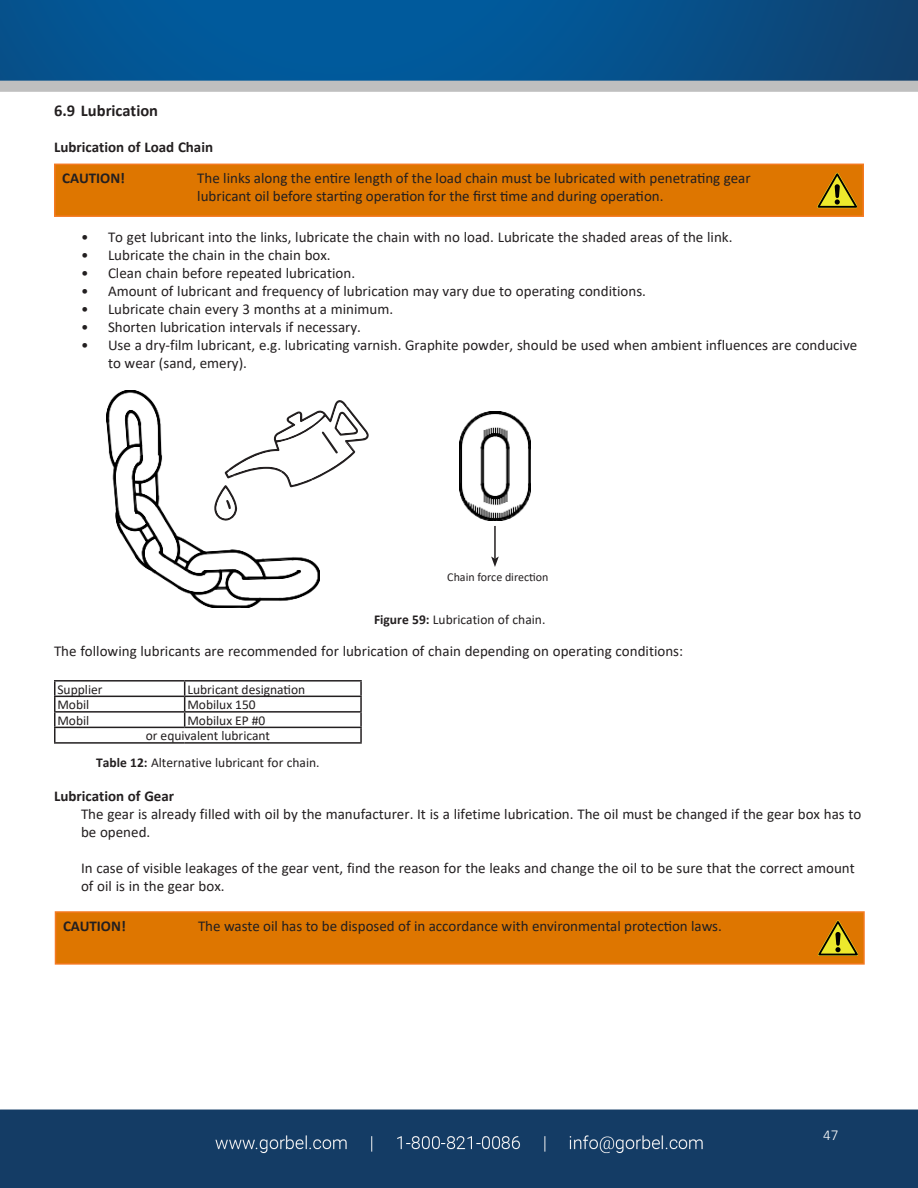
<style>
.page{position:relative;width:918px;height:1188px;background:#fff}
.page>*{position:absolute;margin:0;border:0;box-sizing:border-box;transform-origin:0 0}
.t1{font:700 16.5px "Calibri";color:#231f20}
.t2{font:15px/18px "Calibri";color:#231f20}
.t3{font:700 15px "Calibri";color:#231f20}
.t4{font:300 15px "Calibri";color:#fff}
.t5{font:13.5px "Calibri";color:#231f20}
.t6{font:12px "Calibri";color:#231f20}
.s1{font-weight:700}
</style>
<div class="page">
<img style="left:0;top:0;width:918px;height:1188px">
<hr style="left:54px;top:680px;width:131px;height:2px;background:#231f20">
<hr style="left:185px;top:680px;width:177px;height:2px;background:#231f20">
<hr style="left:54px;top:696px;width:131px;height:1px;background:#231f20">
<hr style="left:185px;top:696px;width:177px;height:1px;background:#231f20">
<hr style="left:54px;top:711px;width:131px;height:2px;background:#231f20">
<hr style="left:185px;top:711px;width:177px;height:2px;background:#231f20">
<svg style="left:184px;top:682px;width:1px;height:45px"></svg>
<hr style="left:54px;top:727px;width:131px;height:1px;background:#231f20">
<svg style="left:54px;top:682px;width:2px;height:60px"></svg>
<hr style="left:185px;top:727px;width:177px;height:1px;background:#231f20">
<svg style="left:360px;top:682px;width:2px;height:60px"></svg>
<hr style="left:54px;top:742px;width:131px;height:2px;background:#231f20">
<hr style="left:185px;top:742px;width:177px;height:2px;background:#231f20">
<img style="left:107px;top:390px;width:212px;height:218px">
<div style="left:55px;top:612px;width:810px;height:20px;background:#fff"></div>
<div style="left:55px;top:164px;width:808px;height:52px;background:#de7600"></div>
<div style="left:54px;top:164px;width:810px;height:53px;border:2px solid #f47921"></div>
<svg style="left:817px;top:173px;width:40px;height:35px"></svg>
<div style="left:56px;top:912px;width:808px;height:52px;background:#de7600"></div>
<div style="left:55px;top:911px;width:810px;height:54px;border:2px solid #f47921"></div>
<svg style="left:817px;top:920px;width:40px;height:36px"></svg>
<div style="left:54px;top:755px;width:308px;height:19px;background:#fff"></div>
<img style="left:460px;top:411px;width:70px;height:109px">
<hr style="left:494px;top:526px;width:2px;height:33px;background:#231f20">
<svg style="left:491px;top:556px;width:8px;height:11px"></svg>
<div style="left:418px;top:572px;width:160px;height:13px;background:#fff"></div>
<svg style="left:214px;top:400px;width:155px;height:121px"></svg>
<p class="t1" style="left:54px;top:99px;width:106px">6.9 Lubrication</p>
<p class="t3" style="left:54px;top:136px;width:161px">Lubrication of Load Chain</p>
<p class="t3" style="left:62px;top:167px;width:64px">CAUTION!</p>
<p class="t2" style="left:197px;top:169px;width:555px">The links along the entire length of the load chain must be lubricated with penetrating gear</p>
<p class="t2" style="left:197px;top:187px;width:468px">lubricant oil before starting operation for the first time and during operation.</p>
<p class="t2" style="left:81px;top:228px;width:653px">• To get lubricant into the links, lubricate the chain with no load. Lubricate the shaded areas of the link.</p>
<p class="t2" style="left:81px;top:246px;width:251px">• Lubricate the chain in the chain box.</p>
<p class="t2" style="left:81px;top:264px;width:276px">• Clean chain before repeated lubrication.</p>
<p class="t2" style="left:81px;top:282px;width:567px">• Amount of lubricant and frequency of lubrication may vary due to operating conditions.</p>
<p class="t2" style="left:81px;top:300px;width:314px">• Lubricate chain every 3 months at a minimum.</p>
<p class="t2" style="left:81px;top:318px;width:282px">• Shorten lubrication intervals if necessary.</p>
<p class="t2" style="left:108px;top:336px;width:751px;text-indent:-27px">• Use a dry-film lubricant, e.g. lubricating varnish. Graphite powder, should be used when ambient influences are conducive to wear (sand, emery).</p>
<p class="t6" style="left:447px;top:568px;width:103px">Chain force direction</p>
<p class="t5" style="left:374px;top:610px;width:173px"><span class="s1">Figure 59:</span> Lubrication of chain.</p>
<p class="t2" style="left:54px;top:642px;width:631px">The following lubricants are recommended for lubrication of chain depending on operating conditions:</p>
<p class="t5" style="left:57px;top:680px;width:47px">Supplier</p>
<p class="t5" style="left:187px;top:680px;width:119px">Lubricant designation</p>
<p class="t5" style="left:57px;top:695px;width:33px">Mobil</p>
<p class="t5" style="left:187px;top:695px;width:70px">Mobilux 150</p>
<p class="t5" style="left:57px;top:711px;width:33px">Mobil</p>
<p class="t5" style="left:187px;top:711px;width:80px">Mobilux EP #0</p>
<p class="t5" style="left:146px;top:726px;width:126px">or equivalent lubricant</p>
<p class="t5" style="left:96px;top:753px;width:225px"><span class="s1">Table 12:</span> Alternative lubricant for chain.</p>
<p class="t3" style="left:54px;top:785px;width:122px">Lubrication of Gear</p>
<p class="t2" style="left:81px;top:804px;width:782px">The gear is already filled with oil by the manufacturer. It is a lifetime lubrication. The oil must be changed if the gear box has to be opened.</p>
<p class="t2" style="left:81px;top:858px;width:775px">In case of visible leakages of the gear vent, find the reason for the leaks and change the oil to be sure that the correct amount of oil is in the gear box.</p>
<p class="t3" style="left:63px;top:915px;width:64px">CAUTION!</p>
<p class="t2" style="left:198px;top:916px;width:525px">The waste oil has to be disposed of in accordance with environmental protection laws.</p>
<p class="t4" style="left:823px;top:1125px;width:17px">47</p>
</div>
